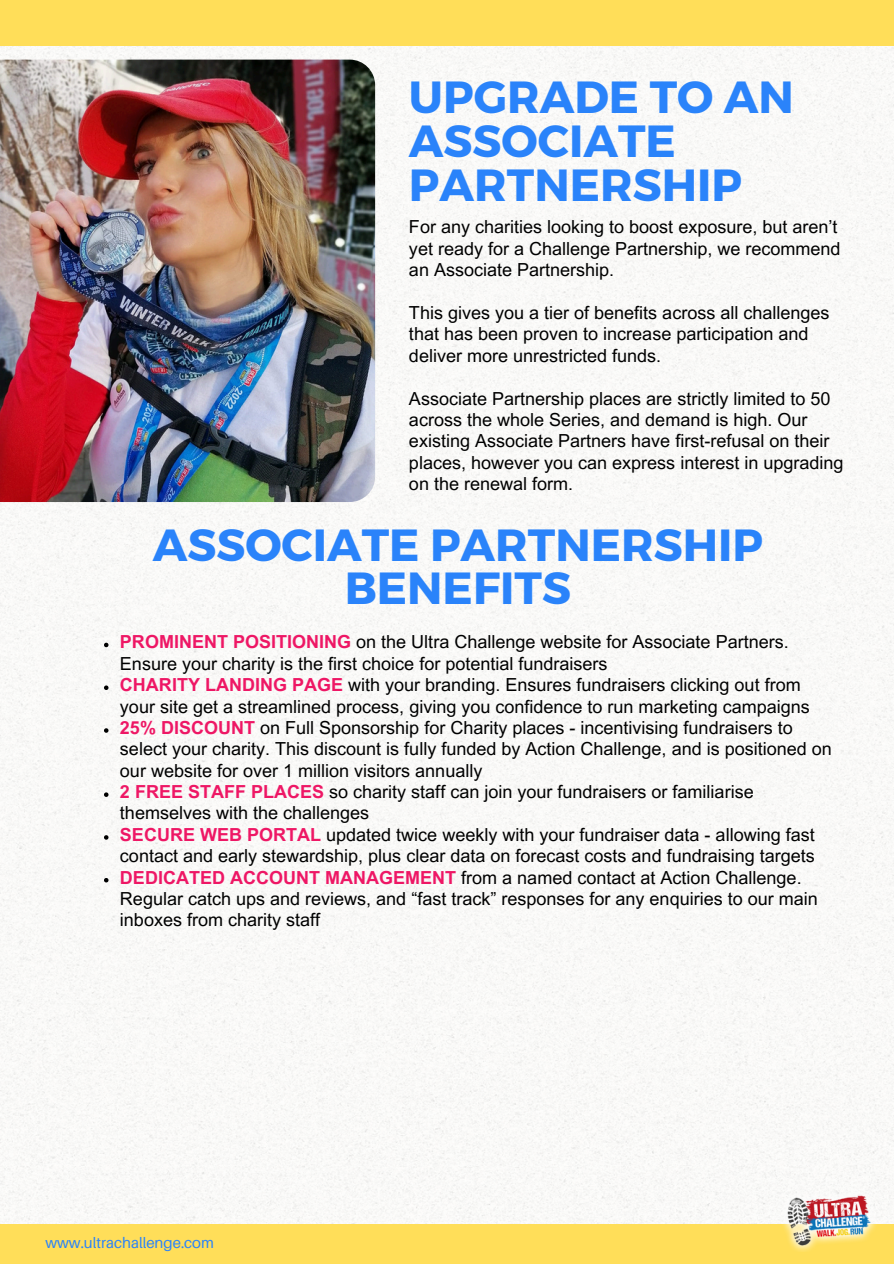
<style>
.page{position:relative;width:894px;height:1264px;background:#fff}
.page>*{position:absolute;margin:0;border:0;box-sizing:border-box;transform-origin:0 0}
.t1{font:700 45px/43.8px "Montserrat";color:#2a83fa}
.t2{font:18px/21.3px "Arial MT Pro";color:#000}
.t3{font:15px "Aileron";color:#2a83fa}
.s1{font-weight:700;color:#ee1765}
</style>
<div class="page">
<img style="left:0;top:45px;width:893px;height:1179px">
<img style="left:0;top:60px;width:375px;height:442px">
<div style="left:0;top:1224px;width:893px;height:39px;background:#ffde59"></div>
<img style="left:780px;top:1186px;width:97px;height:65px">
<div style="left:0;top:0;width:893px;height:45px;background:#ffde59"></div>
<svg style="left:104px;top:642px;width:4px;height:5px"></svg>
<svg style="left:104px;top:685px;width:4px;height:5px"></svg>
<svg style="left:104px;top:728px;width:4px;height:4px"></svg>
<svg style="left:104px;top:792px;width:4px;height:5px"></svg>
<svg style="left:104px;top:835px;width:4px;height:4px"></svg>
<svg style="left:104px;top:878px;width:4px;height:4px"></svg>
<h2 class="t1" style="left:409px;top:73px;width:386px">UPGRADE TO AN<br>ASSOCIATE<br>PARTNERSHIP</h2>
<h1 class="t2" style="left:409px;top:219px;width:433px">For any charities looking to boost exposure, but aren’t yet ready for a Challenge Partnership, we recommend an Associate Partnership.</h1>
<h2 class="t2" style="left:409px;top:304px;width:422px">This gives you a tier of benefits across all challenges that has been proven to increase participation and deliver more unrestricted funds.</h2>
<h2 class="t2" style="left:409px;top:390px;width:436px">Associate Partnership places are strictly limited to 50 across the whole Series, and demand is high. Our existing Associate Partners have first-refusal on their places, however you can express interest in upgrading on the renewal form.</h2>
<h1 class="t1" style="left:153px;top:520px;width:611px;text-align:center">ASSOCIATE PARTNERSHIP<br>BENEFITS</h1>
<p class="t2" style="left:120px;top:633px;width:670px"><span class="s1">PROMINENT POSITIONING</span> on the Ultra Challenge website for Associate Partners.<br>Ensure your charity is the first choice for potential fundraisers</p>
<p class="t2" style="left:120px;top:676px;width:691px"><span class="s1">CHARITY LANDING PAGE</span> with your branding. Ensures fundraisers clicking out from your site get a streamlined process, giving you confidence to run marketing campaigns</p>
<p class="t2" style="left:120px;top:719px;width:713px"><span class="s1">25% DISCOUNT</span> on Full Sponsorship for Charity places - incentivising fundraisers to select your charity. This discount is fully funded by Action Challenge, and is positioned on our website for over 1 million visitors annually</p>
<p class="t2" style="left:120px;top:783px;width:635px"><span class="s1">2 FREE STAFF PLACES</span> so charity staff can join your fundraisers or familiarise themselves with the challenges</p>
<p class="t2" style="left:120px;top:826px;width:696px"><span class="s1">SECURE WEB PORTAL</span> updated twice weekly with your fundraiser data - allowing fast contact and early stewardship, plus clear data on forecast costs and fundraising targets</p>
<p class="t2" style="left:120px;top:868px;width:699px"><span class="s1">DEDICATED ACCOUNT MANAGEMENT</span> from a named contact at Action Challenge.<br>Regular catch ups and reviews, and “fast track” responses for any enquiries to our main inboxes from charity staff</p>
<p class="t3" style="left:45px;top:1233px;width:170px">www.ultrachallenge.com</p>
</div>
